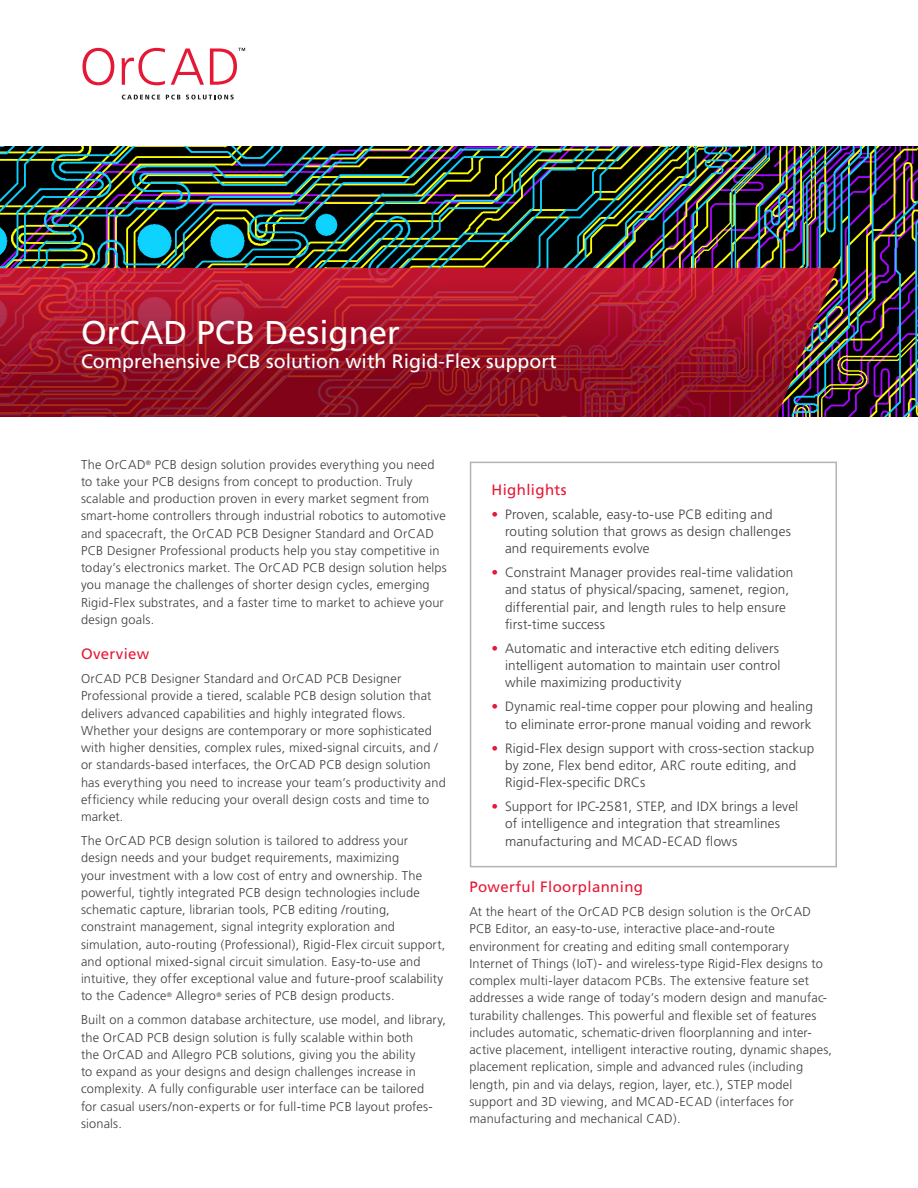
<style>
.page{position:relative;width:918px;height:1188px;background:#fff}
.page>*{position:absolute;margin:0;border:0;box-sizing:border-box;transform-origin:0 0}
.Title_Level_1{font:33px "Frutiger";color:#fff}
.Title_Level_2{font:19.5px "Frutiger";color:#fff}
.Body_Header_A{font:15px "Frutiger";letter-spacing:.025em;color:#e51836}
.t1{font:300 13.5px/17.2px "Frutiger";letter-spacing:.01em;color:#3e3e3f}
.Body{font:300 12.75px/17.2px "Frutiger";letter-spacing:.015em;color:#3e3e3f}
.s1{color:#e51836}
</style>
<div class="page">
<div style="left:470px;top:462px;width:367px;height:405px;border:2px solid #b2b3b7"></div>
<img style="left:0;top:147px;width:918px;height:270px">
<svg style="left:0;top:268px;width:837px;height:149px;background:#9f1629"></svg>
<svg style="left:122px;top:95px;width:38px;height:4px"></svg>
<svg style="left:166px;top:95px;width:14px;height:4px"></svg>
<svg style="left:186px;top:95px;width:48px;height:4px"></svg>
<svg style="left:82px;top:48px;width:32px;height:37px"></svg>
<svg style="left:122px;top:48px;width:43px;height:37px"></svg>
<svg style="left:171px;top:48px;width:33px;height:37px"></svg>
<svg style="left:210px;top:48px;width:35px;height:37px"></svg>
<p class="Title_Level_1" style="left:81px;top:313px;width:321px">OrCAD PCB Designer</p>
<p class="Title_Level_2" style="left:81px;top:350px;width:477px">Comprehensive PCB solution with Rigid-Flex support</p>
<p class="Body" style="left:81px;top:456px;width:367px">The OrCAD<sup>®</sup> PCB design solution provides everything you need to take your PCB designs from concept to production. Truly scalable and production proven in every market segment from smart-home controllers through industrial robotics to automotive and spacecraft, the OrCAD PCB Designer Standard and OrCAD PCB Designer Professional products help you stay competitive in today’s electronics market. The OrCAD PCB design solution helps you manage the challenges of shorter design cycles, emerging Rigid-Flex substrates, and a faster time to market to achieve your design goals.</p>
<p class="Body_Header_A" style="left:81px;top:645px;width:70px">Overview</p>
<p class="Body" style="left:81px;top:670px;width:366px">OrCAD PCB Designer Standard and OrCAD PCB Designer Professional provide a tiered, scalable PCB design solution that delivers advanced capabilities and highly integrated flows.<br>Whether your designs are contemporary or more sophisticated with higher densities, complex rules, mixed-signal circuits, and / or standards-based interfaces, the OrCAD PCB design solution has everything you need to increase your team’s productivity and efficiency while reducing your overall design costs and time to market.</p>
<p class="Body" style="left:81px;top:832px;width:366px">The OrCAD PCB design solution is tailored to address your design needs and your budget requirements, maximizing<br>your investment with a low cost of entry and ownership. The powerful, tightly integrated PCB design technologies include schematic capture, librarian tools, PCB editing /routing, constraint management, signal integrity exploration and simulation, auto-routing (Professional), Rigid-Flex circuit support, and optional mixed-signal circuit simulation. Easy-to-use and intuitive, they offer exceptional value and future-proof scalability to the Cadence<sup>®</sup> Allegro<sup>®</sup> series of PCB design products.</p>
<p class="Body" style="left:81px;top:1012px;width:367px">Built on a common database architecture, use model, and library, the OrCAD PCB design solution is fully scalable within both<br>the OrCAD and Allegro PCB solutions, giving you the ability<br>to expand as your designs and design challenges increase in complexity. A fully configurable user interface can be tailored<br>for casual users/non-experts or for full-time PCB layout profes&shy;sionals.</p>
<p class="Body_Header_A" style="left:492px;top:481px;width:77px">Highlights</p>
<p class="t1" style="left:505px;top:506px;width:287px;text-indent:-14px"><span class="s1">•</span> Proven, scalable, easy-to-use PCB editing and routing solution that grows as design challenges and requirements evolve</p>
<p class="t1" style="left:505px;top:564px;width:290px;text-indent:-14px"><span class="s1">•</span> Constraint Manager provides real-time validation and status of physical/spacing, samenet, region, differential pair, and length rules to help ensure first-time success</p>
<p class="t1" style="left:505px;top:640px;width:277px;text-align:justify;text-indent:-14px"><span class="s1">•</span> Automatic and interactive etch editing delivers intelligent automation to maintain user control while maximizing productivity</p>
<p class="t1" style="left:492px;top:698px;width:323px;text-align:right"><span class="s1">•</span> Dynamic real-time copper pour plowing and healing to eliminate error-prone manual voiding and rework</p>
<p class="t1" style="left:505px;top:740px;width:311px;text-indent:-14px"><span class="s1">•</span> Rigid-Flex design support with cross-section stackup by zone, Flex bend editor, ARC route editing, and<br>Rigid-Flex-specific DRCs</p>
<p class="t1" style="left:505px;top:798px;width:295px;text-indent:-14px"><span class="s1">•</span> Support for IPC-2581, STEP, and IDX brings a level of intelligence and integration that streamlines manufacturing and MCAD-ECAD flows</p>
<p class="Body_Header_A" style="left:469px;top:878px;width:175px">Powerful Floorplanning</p>
<p class="Body" style="left:469px;top:903px;width:364px">At the heart of the OrCAD PCB design solution is the OrCAD PCB Editor, an easy-to-use, interactive place-and-route environment for creating and editing small contemporary Internet of Things (IoT)- and wireless-type Rigid-Flex designs to complex multi-layer datacom PCBs. The extensive feature set addresses a wide range of today’s modern design and manufac&shy;turability challenges. This powerful and flexible set of features includes automatic, schematic-driven floorplanning and inter&shy;active placement, intelligent interactive routing, dynamic shapes, placement replication, simple and advanced rules (including length, pin and via delays, region, layer, etc.), STEP model support and 3D viewing, and MCAD-ECAD (interfaces for manufacturing and mechanical CAD).</p>
</div>
